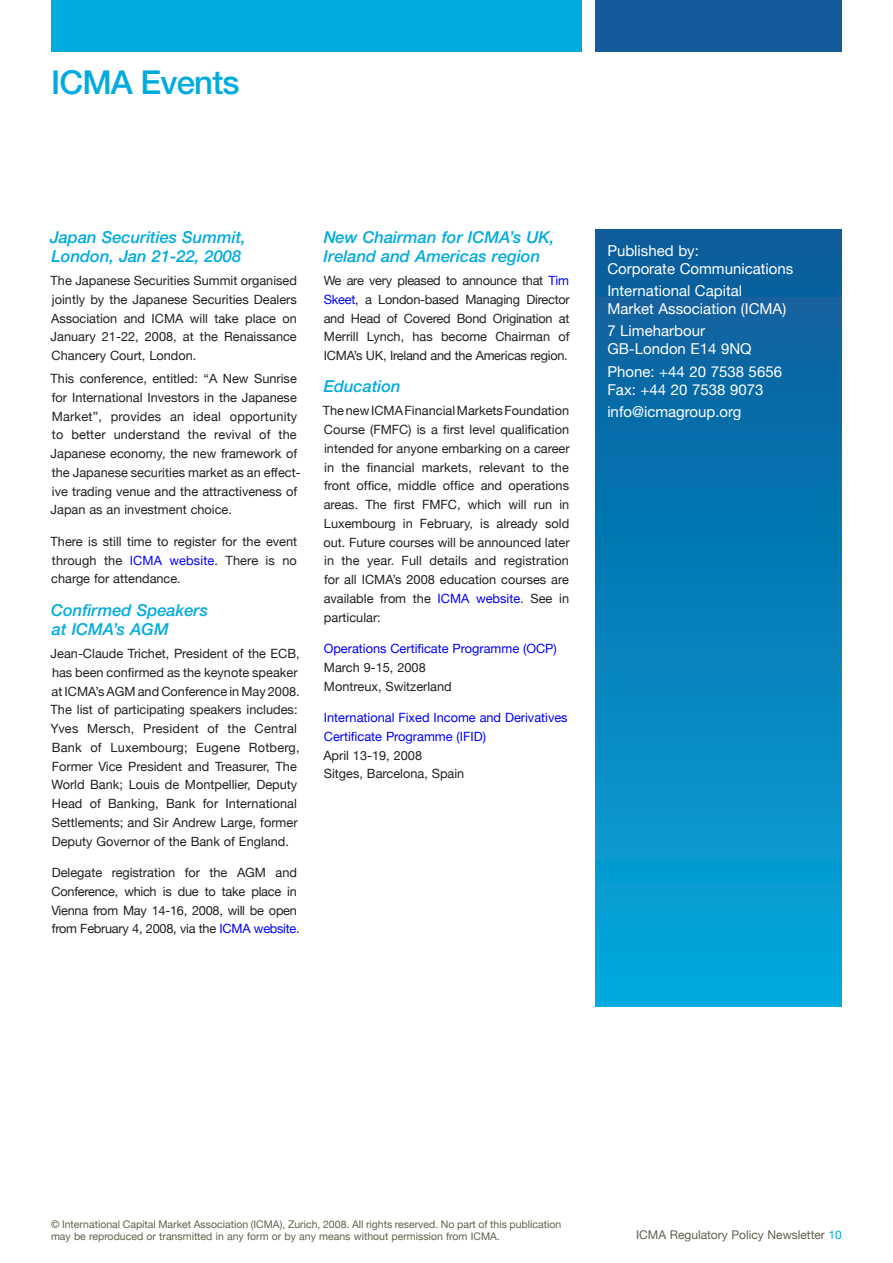
<style>
.page{position:relative;width:893px;height:1263px;background:#fff}
.page>*{position:absolute;margin:0;border:0;box-sizing:border-box;transform-origin:0 0}
.t1{font:500 33px "Helvetica Neue";letter-spacing:-.025em;color:#00abdf}
.t2{font:italic 500 16.5px/19.5px "Helvetica Neue";color:#00abdf}
.t3{font:15px/18px "Helvetica Neue";color:#fff}
.t4{font:12.75px/18.8px "Helvetica Neue";color:#231f20;text-align:justify}
.t5{font:12.75px/18.8px "Helvetica Neue";letter-spacing:-.02em;color:#231f20}
.t6{font:12.75px/18.8px "Helvetica Neue";color:#00f}
.t7{font:12px "Helvetica Neue";color:#60614b}
.t8{font:10.5px/11.2px "Helvetica Neue";color:#60614b}
.s1{color:#00f}
.s2{color:#00abdf}
</style>
<div class="page">
<div style="left:51px;top:0;width:531px;height:51px;background:#00abdf"></div>
<div style="left:595px;top:0;width:247px;height:51px;background:#125a99"></div>
<div style="left:595px;top:230px;width:247px;height:776px;background:linear-gradient(to bottom,#0b5998,#03a9dd)"></div>
<h1 class="t1" style="left:51px;top:62px;width:190px">ICMA Events</h1>
<p class="t2" style="left:50px;top:227px;width:197px">Japan Securities Summit,<br>London, Jan 21-22, 2008</p>
<p class="t4" style="left:51px;top:271px;width:248px">The Japanese Securities Summit organised jointly by the Japanese Securities Dealers Association and ICMA will take place on January 21-22, 2008, at the Renaissance Chancery Court, London.</p>
<p class="t4" style="left:51px;top:369px;width:252px;text-align:left">This conference, entitled: “A New Sunrise for International Investors in the Japanese Market”, provides an ideal opportunity to better understand the revival of the Japanese economy, the new framework of the Japanese securities market as an effect&shy;ive trading venue and the attractiveness of Japan as an investment choice.</p>
<p class="t4" style="left:51px;top:532px;width:248px">There is still time to register for the event through the <span class="s1">ICMA website</span>. There is no charge for attendance.</p>
<p class="t2" style="left:51px;top:600px;width:158px">Confirmed Speakers at ICMA’s AGM</p>
<p class="t4" style="left:51px;top:644px;width:251px;text-align:left">Jean-Claude Trichet, President of the ECB, has been confirmed as the keynote speaker at ICMA’s AGM and Conference in May 2008.<br>The list of participating speakers includes:<br>Yves Mersch, President of the Central Bank of Luxembourg; Eugene Rotberg, Former Vice President and Treasurer, The World Bank; Louis de Montpellier, Deputy Head of Banking, Bank for International Settlements; and Sir Andrew Large, former Deputy Governor of the Bank of England.</p>
<p class="t5" style="left:51px;top:863px;width:250px">Delegate registration for the AGM and Conference, which is due to take place in Vienna from May 14-16, 2008, will be open from February 4, 2008, via the <span class="s1">ICMA website.</span></p>
<p class="t2" style="left:324px;top:227px;width:232px">New Chairman for ICMA’s UK,<br>Ireland and Americas region</p>
<p class="t4" style="left:324px;top:271px;width:248px">We are very pleased to announce that <span class="s1">Tim Skeet</span>, a London-based Managing Director and Head of Covered Bond Origination at Merrill Lynch, has become Chairman of ICMA’s UK, Ireland and the Americas region.</p>
<p class="t2" style="left:324px;top:377px;width:79px">Education</p>
<p class="t4" style="left:323px;top:401px;width:248px">The new ICMA Financial Markets Foundation Course (FMFC) is a first level qualification intended for anyone embarking on a career in the financial markets, relevant to the front office, middle office and operations areas. The first FMFC, which will run in Luxembourg in February, is already sold out. Future courses will be announced later in the year. Full details and registration for all ICMA’s 2008 education courses are available from the <span class="s1">ICMA website</span>. See in particular:</p>
<p class="t6" style="left:324px;top:639px;width:235px">Operations Certificate Programme (OCP)</p>
<p class="t4" style="left:324px;top:658px;width:129px">March 9-15, 2008<br>Montreux, Switzerland</p>
<p class="t6" style="left:324px;top:708px;width:245px">International Fixed Income and Derivatives<br>Certificate Programme (IFID)</p>
<p class="t4" style="left:323px;top:746px;width:143px">April 13-19, 2008<br>Sitges, Barcelona, Spain</p>
<p class="t3" style="left:607px;top:241px;width:188px">Published by:<br>Corporate Communications</p>
<p class="t3" style="left:607px;top:282px;width:180px">International Capital<br>Market Association (ICMA)</p>
<p class="t3" style="left:607px;top:322px;width:146px">7 Limeharbour<br>GB-London E14 9NQ</p>
<p class="t3" style="left:607px;top:362px;width:176px">Phone: +44 20 7538 5656<br>Fax: +44 20 7538 9073</p>
<p class="t3" style="left:607px;top:402px;width:136px">info@icmagroup.org</p>
<p class="t8" style="left:51px;top:1219px;width:512px">© International Capital Market Association (ICMA), Zurich, 2008. All rights reserved. No part of this publication may be reproduced or transmitted in any form or by any means without permission from ICMA.</p>
<p class="t7" style="left:636px;top:1228px;width:207px">ICMA Regulatory Policy Newsletter <span class="s2">10</span></p>
</div>
